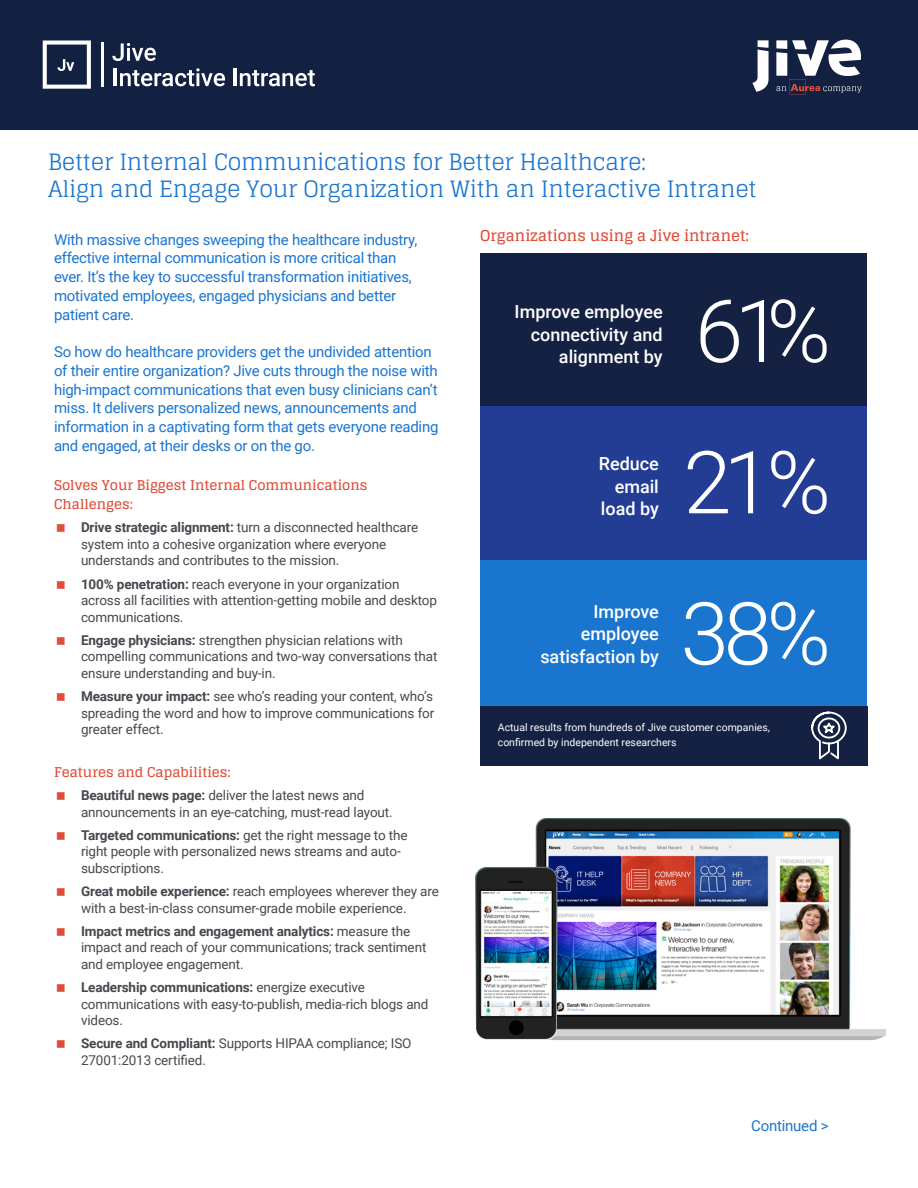
<style>
.page{position:relative;width:918px;height:1188px;background:#fff}
.page>*{position:absolute;margin:0;border:0;box-sizing:border-box;transform-origin:0 0}
.t1{font:300 87px/151.2px "Roboto";color:#fff;text-align:justify}
.t2{font:22.5px/27px "Glegoo";letter-spacing:-.01em;color:#1a75cf}
.t3{font:500 18px/22.5px "Roboto";color:#fff;text-align:right}
.t4{font:15px/18.8px "Roboto";letter-spacing:-.015em;color:#1a75cf}
.t5{font:700 15px "Glegoo";color:#e04e39}
.t6{font:13.5px/16.5px "Roboto";letter-spacing:-.01em;color:#45484e}
.t7{font:700 13.5px/19.5px "Glegoo";color:#e04e39}
.t8{font:10.5px/15px "Roboto";color:#fff}
.s1{font-weight:700}
</style>
<div class="page">
<img style="left:475px;top:818px;width:411px;height:222px">
<div style="left:0;top:0;width:918px;height:130px;background:#122041"></div>
<svg style="left:752px;top:40px;width:17px;height:52px"></svg>
<svg style="left:776px;top:40px;width:86px;height:54px"></svg>
<div style="left:480px;top:253px;width:387px;height:154px;background:#142142"></div>
<div style="left:480px;top:560px;width:387px;height:146px;background:#1a75cf"></div>
<div style="left:480px;top:706px;width:387px;height:59px;background:#142142"></div>
<div style="left:480px;top:407px;width:387px;height:153px;background:#233d94"></div>
<svg style="left:811px;top:711px;width:35px;height:49px"></svg>
<svg style="left:43px;top:40px;width:48px;height:49px"></svg>
<hr style="left:101px;top:42px;width:2px;height:45px;background:#fff">
<svg style="left:112px;top:43px;width:44px;height:18px"></svg>
<hr style="left:114px;top:69px;width:3px;height:17px;background:#fff">
<svg style="left:120px;top:68px;width:105px;height:18px"></svg>
<hr style="left:234px;top:69px;width:3px;height:17px;background:#fff">
<svg style="left:240px;top:70px;width:75px;height:16px"></svg>
<h2 class="t2" style="left:48px;top:149px;width:710px">Better Internal Communications for Better Healthcare:<br>Align and Engage Your Organization With an Interactive Intranet</h2>
<p class="t4" style="left:54px;top:229px;width:365px">With massive changes sweeping the healthcare industry, effective internal communication is more critical than ever. It’s the key to successful transformation initiatives, motivated employees, engaged physicians and better patient care.</p>
<p class="t4" style="left:54px;top:342px;width:386px">So how do healthcare providers get the undivided attention of their entire organization? Jive cuts through the noise with high-impact communications that even busy clinicians can’t miss. It delivers personalized news, announcements and information in a captivating form that gets everyone reading and engaged, at their desks or on the go.</p>
<p class="t7" style="left:54px;top:475px;width:315px">Solves Your Biggest Internal Communications<br>Challenges:</p>
<p class="t6" style="left:81px;top:519px;width:339px"><span class="s1">Drive strategic alignment:</span> turn a disconnected healthcare system into a cohesive organization where everyone understands and contributes to the mission.</p>
<p class="t6" style="left:81px;top:575px;width:357px"><span class="s1">100% penetration:</span> reach everyone in your organization across all facilities with attention-getting mobile and desktop communications.</p>
<p class="t6" style="left:81px;top:631px;width:358px"><span class="s1">Engage physicians:</span> strengthen physician relations with compelling communications and two-way conversations that ensure understanding and buy-in.</p>
<p class="t6" style="left:81px;top:688px;width:355px;text-align:justify"><span class="s1">Measure your impact:</span> see who’s reading your content, who’s spreading the word and how to improve communications for greater effect.</p>
<p class="t7" style="left:54px;top:763px;width:178px">Features and Capabilities:</p>
<p class="t6" style="left:81px;top:787px;width:313px"><span class="s1">Beautiful news page:</span> deliver the latest news and announcements in an eye-catching, must-read layout.</p>
<p class="t6" style="left:81px;top:826px;width:328px"><span class="s1">Targeted communications:</span> get the right message to the right people with personalized news streams and auto&shy;subscriptions.</p>
<p class="t6" style="left:81px;top:883px;width:359px"><span class="s1">Great mobile experience:</span> reach employees wherever they are with a best-in-class consumer-grade mobile experience.</p>
<p class="t6" style="left:81px;top:922px;width:347px"><span class="s1">Impact metrics and engagement analytics:</span> measure the impact and reach of your communications; track sentiment and employee engagement.</p>
<p class="t6" style="left:81px;top:979px;width:349px"><span class="s1">Leadership communications:</span> energize executive communications with easy-to-publish, media-rich blogs and videos.</p>
<p class="t6" style="left:81px;top:1035px;width:332px"><span class="s1">Secure and Compliant:</span> Supports HIPAA compliance; ISO<br>27001:2013 certified.</p>
<p class="t5" style="left:480px;top:227px;width:270px">Organizations using a Jive intranet:</p>
<h3 class="t3" style="left:515px;top:300px;width:150px">Improve employee connectivity and alignment by</h3>
<h3 class="t3" style="left:599px;top:452px;width:62px">Reduce email load by</h3>
<h3 class="t3" style="left:540px;top:599px;width:120px">Improve employee satisfaction by</h3>
<h1 class="t1" style="left:681px;top:252px;width:152px">61% 21% 38%</h1>
<p class="t8" style="left:498px;top:719px;width:274px">Actual results from hundreds of Jive customer companies, confirmed by independent researchers</p>
<p class="t4" style="left:751px;top:1115px;width:79px">Continued &gt;</p>
</div>
